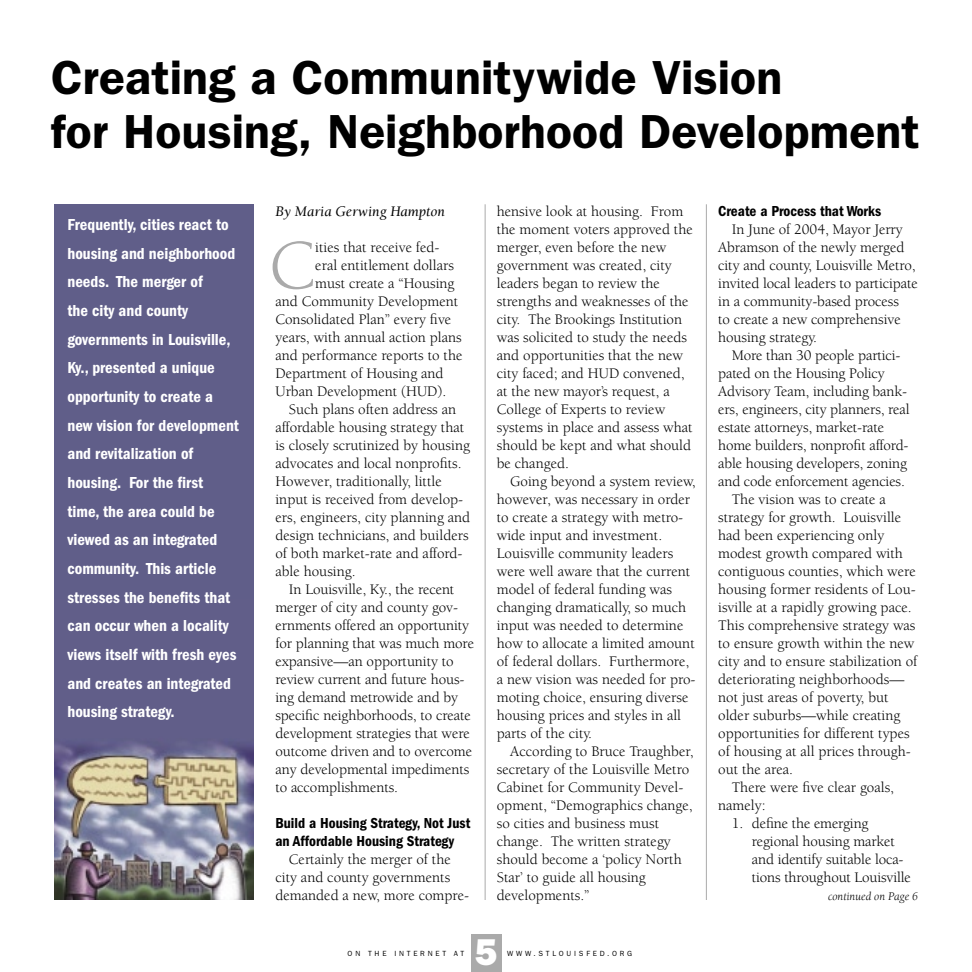
<style>
.page{position:relative;width:972px;height:972px;background:#fff}
.page>*{position:absolute;margin:0;border:0;box-sizing:border-box;transform-origin:0 0}
.t1{font:71.7px "Berkeley";color:#aaa}
.t2{font:600 48px/54px "Franklin Gothic";letter-spacing:.005em;color:#000}
.t3{font:800 37.5px "Franklin Gothic";color:#fff}
.t4{font:600 condensed 16.5px/28.7px "Franklin Gothic";color:#fff}
.t5{font:15px/18px "Berkeley";color:#000}
.t6{font:600 condensed 15px/18px "Franklin Gothic";color:#000}
.t7{font:italic 15px "Berkeley";color:#000}
.t8{font:italic 12px "Berkeley";color:#000}
.t9{font:7.5px "Franklin Gothic";letter-spacing:.37em;color:#000}
</style>
<div class="page">
<div style="left:54px;top:204px;width:200px;height:696px;background:#605e89"></div>
<img style="left:54px;top:743px;width:200px;height:157px">
<div style="left:471px;top:934px;width:31px;height:38px;background:#aaa"></div>
<hr style="left:485px;top:204px;width:1px;height:696px;background:#aaa">
<hr style="left:706px;top:204px;width:1px;height:696px;background:#aaa">
<h2 class="t2" style="left:51px;top:51px;width:870px">Creating a Communitywide Vision<br>for Housing, Neighborhood Development</h2>
<p class="t4" style="left:68px;top:210px;width:173px">Frequently, cities react to housing and neighborhood needs. The merger of<br>the city and county governments in Louisville,<br>Ky., presented a unique opportunity to create a new vision for development and revitalization of housing. For the first time, the area could be viewed as an integrated community. This article stresses the benefits that can occur when a locality views itself with fresh eyes and creates an integrated housing strategy.</p>
<p class="t7" style="left:275px;top:203px;width:171px">By Maria Gerwing Hampton</p>
<h1 class="t1" style="left:269px;top:228px;width:48px">C</h1>
<p class="t5" style="left:315px;top:239px;width:126px">ities that receive fed-</p>
<p class="t5" style="left:315px;top:257px;width:140px">eral entitlement dollars</p>
<p class="t5" style="left:315px;top:275px;width:141px">must create a “Housing</p>
<p class="t5" style="left:275px;top:293px;width:185px">and Community Development</p>
<p class="t5" style="left:275px;top:311px;width:177px">Consolidated Plan” every five</p>
<p class="t5" style="left:275px;top:329px;width:188px">years, with annual action plans</p>
<p class="t5" style="left:275px;top:347px;width:189px">and performance reports to the</p>
<p class="t5" style="left:275px;top:365px;width:170px">Department of Housing and</p>
<p class="t5" style="left:275px;top:383px;width:173px">Urban Development (HUD).</p>
<p class="t5" style="left:289px;top:401px;width:169px">Such plans often address an</p>
<p class="t5" style="left:275px;top:419px;width:190px">affordable housing strategy that</p>
<p class="t5" style="left:275px;top:437px;width:196px">is closely scrutinized by housing</p>
<p class="t5" style="left:275px;top:455px;width:188px">advocates and local nonprofits.</p>
<p class="t5" style="left:275px;top:473px;width:168px">However, traditionally, little</p>
<p class="t5" style="left:275px;top:491px;width:189px">input is received from develop-</p>
<p class="t5" style="left:275px;top:509px;width:196px">ers, engineers, city planning and</p>
<p class="t5" style="left:275px;top:527px;width:195px">design technicians, and builders</p>
<p class="t5" style="left:275px;top:545px;width:189px">of both market-rate and afford-</p>
<p class="t5" style="left:275px;top:563px;width:82px">able housing.</p>
<p class="t5" style="left:289px;top:581px;width:167px">In Louisville, Ky., the recent</p>
<p class="t5" style="left:275px;top:599px;width:184px">merger of city and county gov-</p>
<p class="t5" style="left:275px;top:617px;width:195px">ernments offered an opportunity</p>
<p class="t5" style="left:275px;top:635px;width:200px">for planning that was much more</p>
<p class="t5" style="left:275px;top:653px;width:180px">expansive—an opportunity to</p>
<p class="t5" style="left:275px;top:671px;width:191px">review current and future hous-</p>
<p class="t5" style="left:275px;top:689px;width:184px">ing demand metrowide and by</p>
<p class="t5" style="left:275px;top:707px;width:197px">specific neighborhoods, to create</p>
<p class="t5" style="left:275px;top:725px;width:196px">development strategies that were</p>
<p class="t5" style="left:275px;top:743px;width:198px">outcome driven and to overcome</p>
<p class="t5" style="left:275px;top:761px;width:195px">any developmental impediments</p>
<p class="t5" style="left:275px;top:779px;width:124px">to accomplishments.</p>
<p class="t6" style="left:275px;top:814px;width:196px">Build a Housing Strategy, Not Just an Affordable Housing Strategy</p>
<p class="t5" style="left:275px;top:851px;width:195px;text-indent:13px">Certainly the merger of the city and county governments demanded a new, more compre-</p>
<p class="t5" style="left:497px;top:203px;width:198px">hensive look at housing. From the moment voters approved the merger, even before the new government was created, city leaders began to review the strengths and weaknesses of the city. The Brookings Institution was solicited to study the needs and opportunities that the new city faced; and HUD convened, at the new mayor’s request, a<br>College of Experts to review systems in place and assess what should be kept and what should be changed.</p>
<p class="t5" style="left:497px;top:473px;width:201px;text-indent:13px">Going beyond a system review, however, was necessary in order to create a strategy with metro&shy;wide input and investment.<br>Louisville community leaders were well aware that the current model of federal funding was changing dramatically, so much input was needed to determine how to allocate a limited amount of federal dollars. Furthermore, a new vision was needed for pro&shy;moting choice, ensuring diverse housing prices and styles in all parts of the city.</p>
<p class="t5" style="left:497px;top:743px;width:198px;text-indent:13px">According to Bruce Traughber, secretary of the Louisville Metro<br>Cabinet for Community Devel&shy;opment, “Demographics change, so cities and business must change. The written strategy should become a ‘policy North<br>Star’ to guide all housing developments.”</p>
<h3 class="t3" style="left:475px;top:930px;width:24px">5</h3>
<p class="t9" style="left:348px;top:950px;width:118px">ON THE INTERNET AT</p>
<p class="t9" style="left:507px;top:950px;width:127px">WWW.STLOUISFED.ORG</p>
<p class="t6" style="left:718px;top:202px;width:165px">Create a Process that Works</p>
<p class="t5" style="left:718px;top:221px;width:201px;text-indent:13px">In June of 2004, Mayor Jerry<br>Abramson of the newly merged city and county, Louisville Metro, invited local leaders to participate in a community-based process<br>to create a new comprehensive housing strategy.</p>
<p class="t5" style="left:732px;top:347px;width:170px">More than 30 people partici-</p>
<p class="t5" style="left:718px;top:365px;width:168px">pated on the Housing Policy</p>
<p class="t5" style="left:718px;top:383px;width:190px">Advisory Team, including bank-</p>
<p class="t5" style="left:718px;top:401px;width:193px">ers, engineers, city planners, real</p>
<p class="t5" style="left:718px;top:419px;width:167px">estate attorneys, market-rate</p>
<p class="t5" style="left:718px;top:437px;width:192px">home builders, nonprofit afford-</p>
<p class="t5" style="left:718px;top:455px;width:190px">able housing developers, zoning</p>
<p class="t5" style="left:718px;top:473px;width:188px">and code enforcement agencies.</p>
<p class="t5" style="left:732px;top:491px;width:156px">The vision was to create a</p>
<p class="t5" style="left:718px;top:509px;width:184px">strategy for growth. Louisville</p>
<p class="t5" style="left:718px;top:527px;width:168px">had been experiencing only</p>
<p class="t5" style="left:718px;top:545px;width:186px">modest growth compared with</p>
<p class="t5" style="left:718px;top:563px;width:199px">contiguous counties, which were</p>
<p class="t5" style="left:718px;top:581px;width:199px">housing former residents of Lou-</p>
<p class="t5" style="left:718px;top:599px;width:195px">isville at a rapidly growing pace.</p>
<p class="t5" style="left:718px;top:617px;width:199px">This comprehensive strategy was</p>
<p class="t5" style="left:718px;top:635px;width:198px">to ensure growth within the new</p>
<p class="t5" style="left:718px;top:653px;width:201px">city and to ensure stabilization of</p>
<p class="t5" style="left:718px;top:671px;width:188px">deteriorating neighborhoods—</p>
<p class="t5" style="left:718px;top:689px;width:172px">not just areas of poverty, but</p>
<p class="t5" style="left:718px;top:707px;width:184px">older suburbs—while creating</p>
<p class="t5" style="left:718px;top:725px;width:193px">opportunities for different types</p>
<p class="t5" style="left:718px;top:743px;width:194px">of housing at all prices through-</p>
<p class="t5" style="left:718px;top:761px;width:76px">out the area.</p>
<p class="t5" style="left:732px;top:779px;width:164px">There were five clear goals,</p>
<p class="t5" style="left:718px;top:797px;width:49px">namely:</p>
<p class="t5" style="left:752px;top:815px;width:161px;text-indent:-20px">1. define the emerging regional housing market and identify suitable loca&shy;tions throughout Louisville</p>
<p class="t8" style="left:828px;top:890px;width:91px">continued on Page 6</p>
</div>
